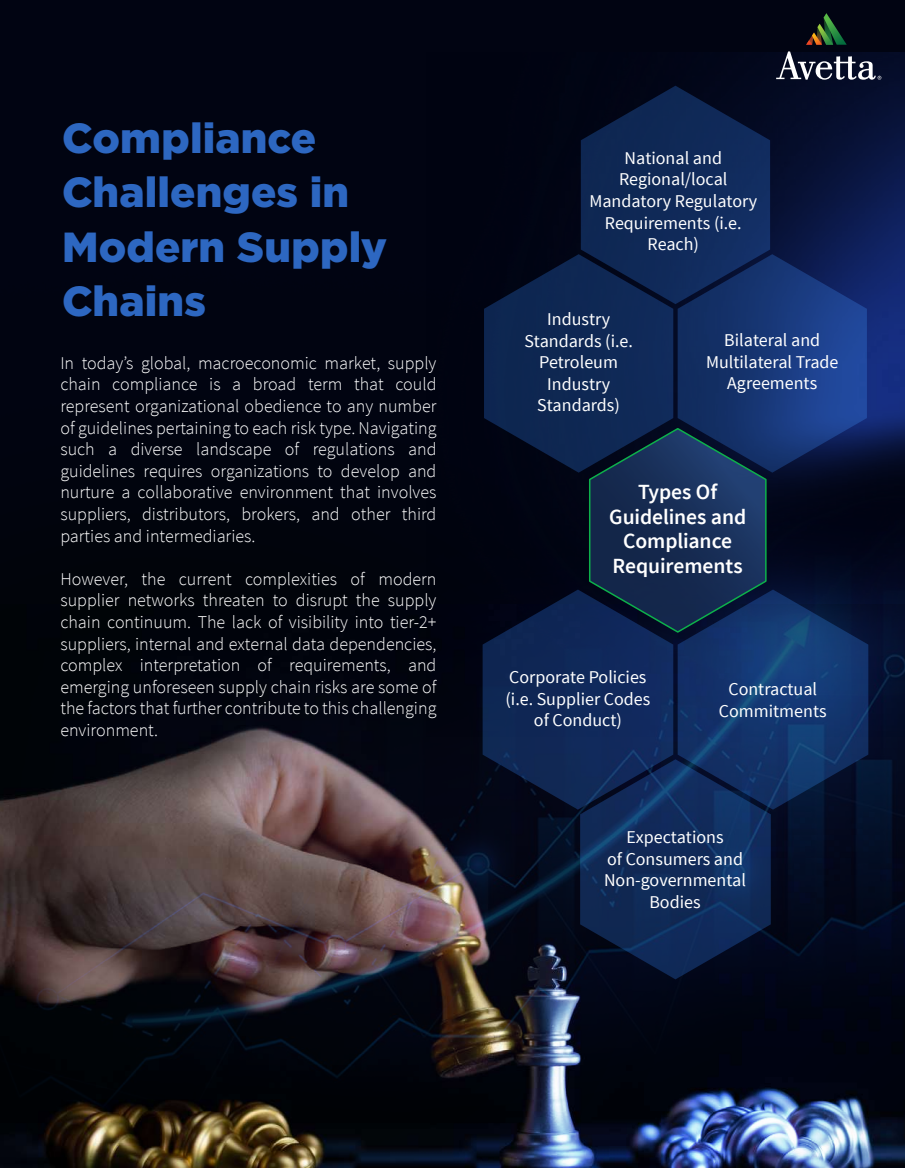
<style>
.page{position:relative;width:905px;height:1168px;background:#fff}
.page>*{position:absolute;margin:0;border:0;box-sizing:border-box;transform-origin:0 0}
.t1{font:900 42px/54px "Gotham";letter-spacing:.005em;color:#2d67c1}
.t2{font:600 21.6px/24.6px "Source Sans Pro";letter-spacing:-.005em;color:#fff;text-align:center}
.t3{font:300 18px/21.6px "Source Sans Pro";color:#fff;text-align:justify}
.t4{font:18px/21.6px "Source Sans Pro";color:#fff;text-align:center}
</style>
<div class="page">
<div style="left:0;top:0;width:904px;height:604px;background:#010412"></div>
<img style="left:0;top:604px;width:904px;height:564px">
<img style="left:426px;top:52px;width:478px;height:684px">
<svg style="left:806px;top:13px;width:40px;height:32px"></svg>
<svg style="left:776px;top:51px;width:105px;height:29px"></svg>
<svg style="left:482px;top:86px;width:386px;height:893px;background:#0c2148"></svg>
<h1 class="t1" style="left:62px;top:111px;width:326px">Compliance<br>Challenges in<br>Modern Supply<br>Chains</h1>
<p class="t3" style="left:60px;top:352px;width:377px">In today’s global, macroeconomic market, supply chain compliance is a broad term that could represent organizational obedience to any number of guidelines pertaining to each risk type. Navigating such a diverse landscape of regulations and guidelines requires organizations to develop and nurture a collaborative environment that involves suppliers, distributors, brokers, and other third parties and intermediaries.</p>
<p class="t3" style="left:60px;top:568px;width:377px">However, the current complexities of modern supplier networks threaten to disrupt the supply chain continuum. The lack of visibility into tier-2+ suppliers, internal and external data dependencies, complex interpretation of requirements, and emerging unforeseen supply chain risks are some of the factors that further contribute to this challenging environment.</p>
<p class="t4" style="left:589px;top:147px;width:169px">National and<br>Regional/local<br>Mandatory Regulatory<br>Requirements (i.e.<br>Reach)</p>
<p class="t4" style="left:524px;top:309px;width:110px">Industry<br>Standards (i.e.<br>Petroleum<br>Industry<br>Standards)</p>
<p class="t4" style="left:706px;top:330px;width:134px">Bilateral and<br>Multilateral Trade<br>Agreements</p>
<p class="t2" style="left:609px;top:480px;width:139px">Types Of<br>Guidelines and<br>Compliance<br>Requirements</p>
<p class="t4" style="left:505px;top:666px;width:146px">Corporate Policies (i.e. Supplier Codes of Conduct)</p>
<p class="t4" style="left:719px;top:678px;width:109px">Contractual<br>Commitments</p>
<p class="t4" style="left:604px;top:826px;width:143px">Expectations<br>of Consumers and<br>Non-governmental<br>Bodies</p>
</div>
